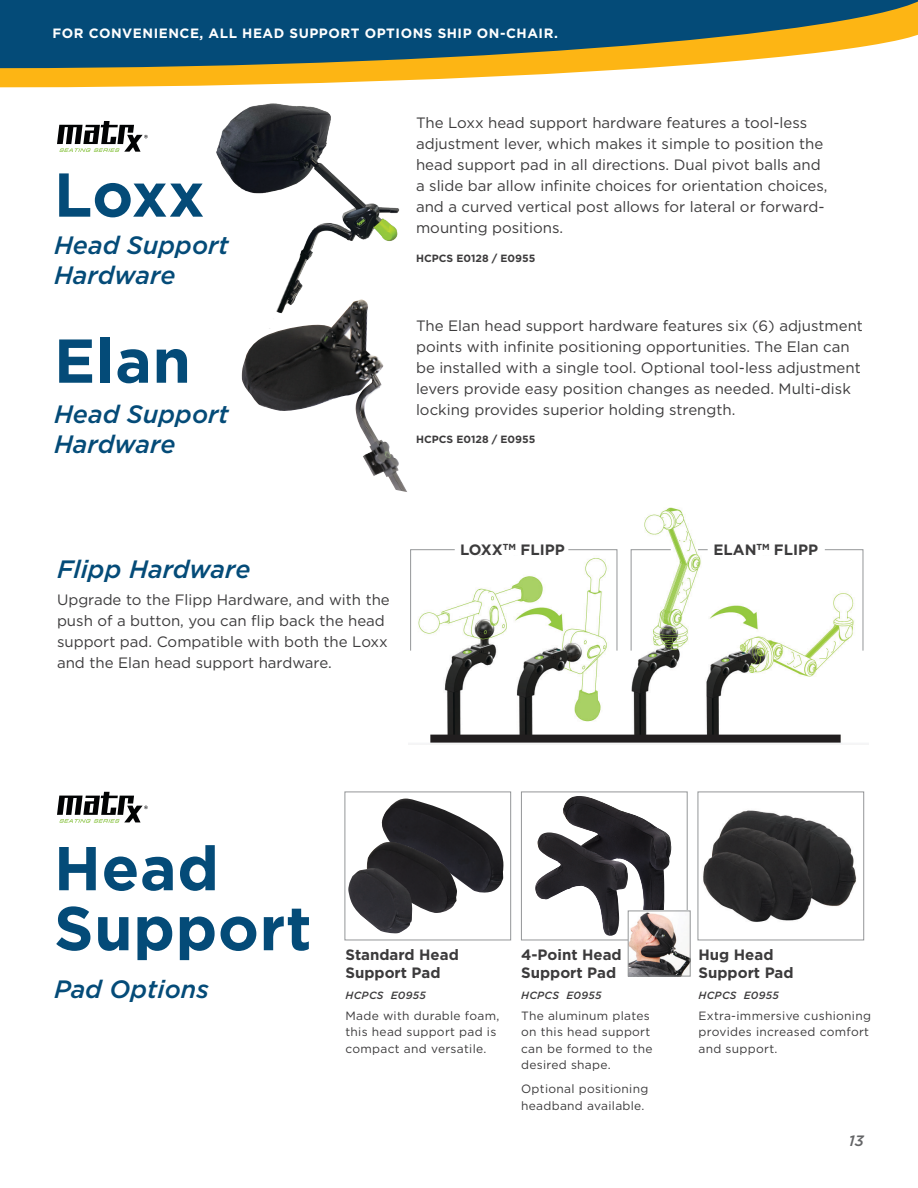
<style>
.page{position:relative;width:918px;height:1188px;background:#fff}
.page>*{position:absolute;margin:0;border:0;box-sizing:border-box;transform-origin:0 0}
.t1{font:700 61.8px/60px "Gotham";letter-spacing:.01em;color:#044b78}
.t2{font:italic 500 25.05px/30.2px "Gotham";color:#044b78}
.t3{font:15px/21px "Gotham";color:#3c3b3c}
.t4{font:700 15px/18px "Gotham";color:#3c3b3c}
.t5{font:italic 500 15px "Gotham";color:#636466}
.t6{font:700 13.5px "Gotham";letter-spacing:.04em;color:#fff}
.Popout_Image_Captions{font:12px/16.5px "Gotham";letter-spacing:.025em;color:#3c3b3c}
.t7{font:700 10.5px "Gotham";color:#3c3b3c}
.Popout_Image_Captions-2{font:italic 500 10.5px "Gotham";letter-spacing:.025em;color:#3c3b3c}
</style>
<div class="page">
<img style="left:430px;top:507px;width:413px;height:238px">
<svg style="left:0;top:0;width:918px;height:87px;background:#657f75"></svg>
<svg style="left:57px;top:121px;width:91px;height:31px"></svg>
<svg style="left:57px;top:792px;width:91px;height:31px"></svg>
<img style="left:209px;top:69px;width:201px;height:230px">
<img style="left:242px;top:299px;width:165px;height:193px">
<div style="left:345px;top:792px;width:166px;height:148px;border:1px solid #949698"></div>
<div style="left:521px;top:792px;width:166px;height:148px;border:1px solid #949698"></div>
<img style="left:703px;top:810px;width:154px;height:112px">
<div style="left:698px;top:792px;width:166px;height:148px;border:1px solid #949698"></div>
<img style="left:381px;top:799px;width:122px;height:94px">
<img style="left:367px;top:842px;width:90px;height:71px">
<img style="left:348px;top:868px;width:66px;height:65px">
<img style="left:563px;top:796px;width:108px;height:115px">
<img style="left:535px;top:832px;width:93px;height:104px">
<div style="left:460px;top:543px;width:105px;height:12px;background:#fff"></div>
<div style="left:714px;top:543px;width:104px;height:12px;background:#fff"></div>
<svg style="left:410px;top:549px;width:45px;height:102px"></svg>
<svg style="left:631px;top:549px;width:40px;height:102px"></svg>
<svg style="left:568px;top:549px;width:50px;height:102px"></svg>
<svg style="left:824px;top:549px;width:40px;height:102px"></svg>
<img style="left:630px;top:913px;width:58px;height:61px">
<div style="left:628px;top:911px;width:62px;height:65px;border:1px solid #949698"></div>
<h1 class="t6" style="left:52px;top:24px;width:507px">FOR CONVENIENCE, ALL HEAD SUPPORT OPTIONS SHIP ON-CHAIR.</h1>
<p class="t1" style="left:54px;top:164px;width:152px">Loxx</p>
<p class="t2" style="left:54px;top:230px;width:176px">Head Support<br>Hardware</p>
<p class="t1" style="left:54px;top:330px;width:138px">Elan</p>
<p class="t2" style="left:54px;top:399px;width:176px">Head Support<br>Hardware</p>
<p class="t3" style="left:416px;top:112px;width:413px">The Loxx head support hardware features a tool-less adjustment lever, which makes it simple to position the head support pad in all directions. Dual pivot balls and a slide bar allow infinite choices for orientation choices, and a curved vertical post allows for lateral or forward&shy;mounting positions.</p>
<p class="t7" style="left:416px;top:251px;width:121px">HCPCS E0128 / E0955</p>
<p class="t3" style="left:416px;top:315px;width:448px">The Elan head support hardware features six (6) adjustment points with infinite positioning opportunities. The Elan can be installed with a single tool. Optional tool-less adjustment levers provide easy position changes as needed. Multi-disk locking provides superior holding strength.</p>
<p class="t7" style="left:416px;top:433px;width:121px">HCPCS E0128 / E0955</p>
<p class="t2" style="left:57px;top:553px;width:195px">Flipp Hardware</p>
<p class="t3" style="left:57px;top:588px;width:334px">Upgrade to the Flipp Hardware, and with the push of a button, you can flip back the head support pad. Compatible with both the Loxx and the Elan head support hardware.</p>
<p class="t4" style="left:460px;top:541px;width:106px">LOXX<sup>TM</sup> FLIPP</p>
<p class="t4" style="left:714px;top:541px;width:106px">ELAN<sup>TM</sup> FLIPP</p>
<p class="t1" style="left:54px;top:838px;width:259px">Head<br>Support</p>
<p class="t2" style="left:54px;top:974px;width:156px">Pad Options</p>
<p class="t4" style="left:345px;top:945px;width:115px">Standard Head<br>Support Pad</p>
<p class="Popout_Image_Captions-2" style="left:345px;top:988px;width:82px">HCPCS E0955</p>
<p class="Popout_Image_Captions" style="left:345px;top:1007px;width:155px">Made with durable foam, this head support pad is compact and versatile.</p>
<p class="t4" style="left:521px;top:945px;width:102px">4-Point Head<br>Support Pad</p>
<p class="Popout_Image_Captions-2" style="left:521px;top:988px;width:82px">HCPCS E0955</p>
<p class="Popout_Image_Captions" style="left:521px;top:1007px;width:133px">The aluminum plates on this head support can be formed to the desired shape.</p>
<p class="Popout_Image_Captions" style="left:521px;top:1081px;width:129px">Optional positioning headband available.</p>
<p class="t4" style="left:699px;top:945px;width:97px">Hug Head<br>Support Pad</p>
<p class="Popout_Image_Captions-2" style="left:699px;top:988px;width:82px">HCPCS E0955</p>
<p class="Popout_Image_Captions" style="left:699px;top:1007px;width:174px">Extra-immersive cushioning provides increased comfort and support.</p>
<p class="t5" style="left:849px;top:1131px;width:17px">13</p>
</div>
